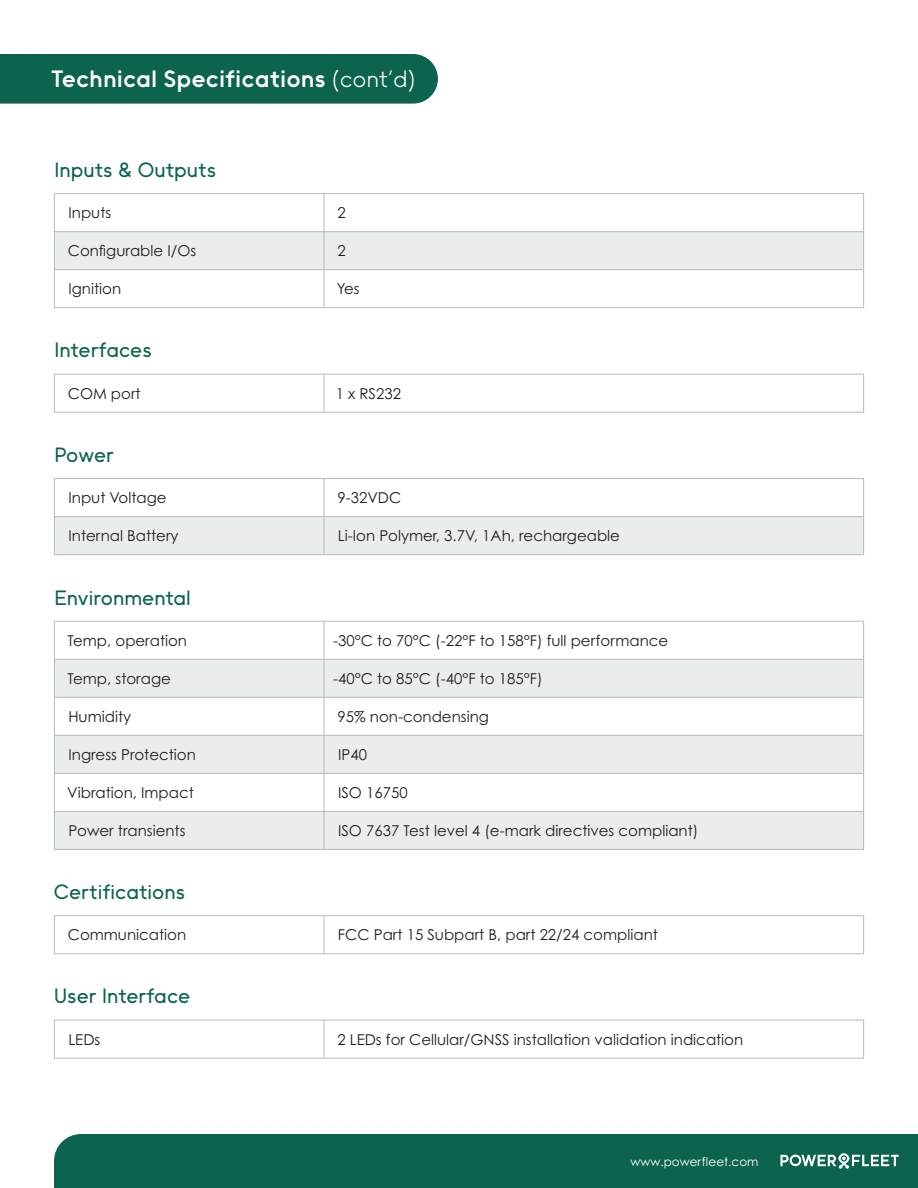
<style>
.page{position:relative;width:918px;height:1188px;background:#fff}
.page>*{position:absolute;margin:0;border:0;box-sizing:border-box;transform-origin:0 0}
.t1{font:700 24px "II Vorkurs";color:#fff}
.t2{font:500 21px "II Vorkurs";color:#0c644f}
.t3{font:15px "Century Gothic Pro";color:#231f20}
.t4{font:12px "Century Gothic Pro";color:#fff}
.s1{font-weight:300}
</style>
<div class="page">
<svg style="left:55px;top:194px;width:808px;height:113px"></svg>
<div style="left:55px;top:232px;width:808px;height:37px;background:#e9eeec"></div>
<hr style="left:54px;top:193px;width:270px;height:1px;background:#bbb9b2">
<hr style="left:54px;top:194px;width:1px;height:37px;background:#bbb9b2">
<hr style="left:324px;top:193px;width:540px;height:1px;background:#bbb9b2">
<hr style="left:324px;top:194px;width:1px;height:37px;background:#bbb9b2">
<hr style="left:863px;top:194px;width:1px;height:37px;background:#bbb9b2">
<hr style="left:54px;top:231px;width:270px;height:1px;background:#bbb9b2">
<hr style="left:54px;top:232px;width:1px;height:37px;background:#bbb9b2">
<hr style="left:324px;top:231px;width:540px;height:1px;background:#bbb9b2">
<hr style="left:324px;top:232px;width:1px;height:37px;background:#bbb9b2">
<hr style="left:863px;top:232px;width:1px;height:37px;background:#bbb9b2">
<hr style="left:54px;top:269px;width:270px;height:1px;background:#bbb9b2">
<hr style="left:54px;top:270px;width:1px;height:37px;background:#bbb9b2">
<hr style="left:324px;top:269px;width:540px;height:1px;background:#bbb9b2">
<hr style="left:324px;top:270px;width:1px;height:37px;background:#bbb9b2">
<hr style="left:863px;top:270px;width:1px;height:37px;background:#bbb9b2">
<hr style="left:54px;top:307px;width:270px;height:1px;background:#bbb9b2">
<hr style="left:324px;top:307px;width:540px;height:1px;background:#bbb9b2">
<svg style="left:55px;top:375px;width:808px;height:37px"></svg>
<hr style="left:54px;top:374px;width:270px;height:1px;background:#bbb9b2">
<hr style="left:54px;top:375px;width:1px;height:37px;background:#bbb9b2">
<hr style="left:324px;top:374px;width:540px;height:1px;background:#bbb9b2">
<hr style="left:324px;top:375px;width:1px;height:37px;background:#bbb9b2">
<hr style="left:863px;top:375px;width:1px;height:37px;background:#bbb9b2">
<hr style="left:54px;top:412px;width:270px;height:1px;background:#bbb9b2">
<hr style="left:324px;top:412px;width:540px;height:1px;background:#bbb9b2">
<svg style="left:55px;top:479px;width:808px;height:75px"></svg>
<hr style="left:54px;top:478px;width:270px;height:1px;background:#bbb9b2">
<hr style="left:54px;top:479px;width:1px;height:37px;background:#bbb9b2">
<hr style="left:324px;top:478px;width:540px;height:1px;background:#bbb9b2">
<hr style="left:324px;top:479px;width:1px;height:37px;background:#bbb9b2">
<hr style="left:863px;top:479px;width:1px;height:37px;background:#bbb9b2">
<hr style="left:54px;top:516px;width:270px;height:1px;background:#bbb9b2">
<hr style="left:54px;top:517px;width:1px;height:37px;background:#bbb9b2">
<hr style="left:324px;top:516px;width:540px;height:1px;background:#bbb9b2">
<hr style="left:324px;top:517px;width:1px;height:37px;background:#bbb9b2">
<hr style="left:863px;top:517px;width:1px;height:37px;background:#bbb9b2">
<hr style="left:54px;top:554px;width:270px;height:1px;background:#bbb9b2">
<hr style="left:324px;top:554px;width:540px;height:1px;background:#bbb9b2">
<svg style="left:55px;top:622px;width:808px;height:37px"></svg>
<svg style="left:55px;top:660px;width:808px;height:189px;fill:#e9eeec"></svg>
<hr style="left:54px;top:621px;width:270px;height:1px;background:#bbb9b2">
<hr style="left:54px;top:622px;width:1px;height:37px;background:#bbb9b2">
<hr style="left:324px;top:621px;width:540px;height:1px;background:#bbb9b2">
<hr style="left:324px;top:622px;width:1px;height:37px;background:#bbb9b2">
<hr style="left:863px;top:622px;width:1px;height:37px;background:#bbb9b2">
<hr style="left:54px;top:659px;width:270px;height:1px;background:#bbb9b2">
<hr style="left:54px;top:660px;width:1px;height:37px;background:#bbb9b2">
<hr style="left:324px;top:659px;width:540px;height:1px;background:#bbb9b2">
<hr style="left:324px;top:660px;width:1px;height:37px;background:#bbb9b2">
<hr style="left:863px;top:660px;width:1px;height:37px;background:#bbb9b2">
<hr style="left:54px;top:697px;width:270px;height:1px;background:#bbb9b2">
<hr style="left:54px;top:698px;width:1px;height:37px;background:#bbb9b2">
<hr style="left:324px;top:697px;width:540px;height:1px;background:#bbb9b2">
<hr style="left:324px;top:698px;width:1px;height:37px;background:#bbb9b2">
<hr style="left:863px;top:698px;width:1px;height:37px;background:#bbb9b2">
<hr style="left:54px;top:735px;width:270px;height:1px;background:#bbb9b2">
<hr style="left:54px;top:736px;width:1px;height:37px;background:#bbb9b2">
<hr style="left:324px;top:735px;width:540px;height:1px;background:#bbb9b2">
<hr style="left:324px;top:736px;width:1px;height:37px;background:#bbb9b2">
<hr style="left:863px;top:736px;width:1px;height:37px;background:#bbb9b2">
<hr style="left:54px;top:773px;width:270px;height:1px;background:#bbb9b2">
<hr style="left:54px;top:774px;width:1px;height:37px;background:#bbb9b2">
<hr style="left:324px;top:773px;width:540px;height:1px;background:#bbb9b2">
<hr style="left:324px;top:774px;width:1px;height:37px;background:#bbb9b2">
<hr style="left:863px;top:774px;width:1px;height:37px;background:#bbb9b2">
<hr style="left:54px;top:811px;width:270px;height:1px;background:#bbb9b2">
<hr style="left:54px;top:812px;width:1px;height:37px;background:#bbb9b2">
<hr style="left:324px;top:811px;width:540px;height:1px;background:#bbb9b2">
<hr style="left:324px;top:812px;width:1px;height:37px;background:#bbb9b2">
<hr style="left:863px;top:812px;width:1px;height:37px;background:#bbb9b2">
<hr style="left:54px;top:849px;width:270px;height:1px;background:#bbb9b2">
<hr style="left:324px;top:849px;width:540px;height:1px;background:#bbb9b2">
<svg style="left:55px;top:916px;width:808px;height:37px"></svg>
<hr style="left:54px;top:915px;width:270px;height:1px;background:#bbb9b2">
<hr style="left:54px;top:916px;width:1px;height:37px;background:#bbb9b2">
<hr style="left:324px;top:915px;width:540px;height:1px;background:#bbb9b2">
<hr style="left:324px;top:916px;width:1px;height:37px;background:#bbb9b2">
<hr style="left:863px;top:916px;width:1px;height:37px;background:#bbb9b2">
<hr style="left:54px;top:953px;width:270px;height:1px;background:#bbb9b2">
<hr style="left:324px;top:953px;width:540px;height:1px;background:#bbb9b2">
<div style="left:0;top:54px;width:438px;height:50px;background:#0c644f"></div>
<svg style="left:55px;top:1021px;width:808px;height:37px"></svg>
<hr style="left:54px;top:1020px;width:270px;height:1px;background:#bbb9b2">
<hr style="left:54px;top:1020px;width:1px;height:38px;background:#bbb9b2">
<hr style="left:324px;top:1020px;width:540px;height:1px;background:#bbb9b2">
<hr style="left:324px;top:1020px;width:1px;height:38px;background:#bbb9b2">
<hr style="left:863px;top:1020px;width:1px;height:38px;background:#bbb9b2">
<hr style="left:54px;top:1058px;width:270px;height:1px;background:#bbb9b2">
<hr style="left:324px;top:1058px;width:540px;height:1px;background:#bbb9b2">
<div style="left:54px;top:1134px;width:864px;height:54px;background:#0c644f"></div>
<svg style="left:780px;top:1153px;width:119px;height:16px"></svg>
<h1 class="t1" style="left:52px;top:65px;width:365px">Technical Specifications <span class="s1">(cont’d)</span></h1>
<h2 class="t2" style="left:54px;top:158px;width:163px">Inputs &amp; Outputs</h2>
<p class="t3" style="left:69px;top:204px;width:44px">Inputs</p>
<p class="t3" style="left:337px;top:204px;width:10px">2</p>
<p class="t3" style="left:68px;top:242px;width:130px">Configurable I/Os</p>
<p class="t3" style="left:337px;top:242px;width:10px">2</p>
<p class="t3" style="left:69px;top:280px;width:54px">Ignition</p>
<p class="t3" style="left:337px;top:280px;width:25px">Yes</p>
<h2 class="t2" style="left:54px;top:338px;width:99px">Interfaces</h2>
<p class="t3" style="left:68px;top:384px;width:74px">COM port</p>
<p class="t3" style="left:336px;top:384px;width:67px">1 x RS232</p>
<h2 class="t2" style="left:54px;top:443px;width:61px">Power</h2>
<p class="t3" style="left:69px;top:489px;width:100px">Input Voltage</p>
<p class="t3" style="left:338px;top:489px;width:65px">9-32VDC</p>
<p class="t3" style="left:69px;top:527px;width:112px">Internal Battery</p>
<p class="t3" style="left:338px;top:527px;width:284px">Li-Ion Polymer, 3.7V, 1Ah, rechargeable</p>
<h2 class="t2" style="left:54px;top:585px;width:138px">Environmental</h2>
<p class="t3" style="left:68px;top:631px;width:121px">Temp, operation</p>
<p class="t3" style="left:333px;top:631px;width:337px">-30°C to 70°C (-22°F to 158°F) full performance</p>
<p class="t3" style="left:68px;top:669px;width:105px">Temp, storage</p>
<p class="t3" style="left:333px;top:669px;width:211px">-40°C to 85°C (-40°F to 185°F)</p>
<p class="t3" style="left:68px;top:707px;width:64px">Humidity</p>
<p class="t3" style="left:338px;top:707px;width:153px">95% non-condensing</p>
<p class="t3" style="left:68px;top:745px;width:129px">Ingress Protection</p>
<p class="t3" style="left:338px;top:745px;width:30px">IP40</p>
<p class="t3" style="left:67px;top:783px;width:128px">Vibration, Impact</p>
<p class="t3" style="left:338px;top:783px;width:71px">ISO 16750</p>
<p class="t3" style="left:68px;top:821px;width:119px">Power transients</p>
<p class="t3" style="left:338px;top:821px;width:362px">ISO 7637 Test level 4 (e-mark directives compliant)</p>
<h2 class="t2" style="left:54px;top:880px;width:133px">Certifications</h2>
<p class="t3" style="left:68px;top:926px;width:120px">Communication</p>
<p class="t3" style="left:338px;top:926px;width:321px">FCC Part 15 Subpart B, part 22/24 compliant</p>
<h2 class="t2" style="left:54px;top:984px;width:138px">User Interface</h2>
<p class="t3" style="left:68px;top:1030px;width:33px">LEDs</p>
<p class="t3" style="left:337px;top:1030px;width:407px">2 LEDs for Cellular/GNSS installation validation indication</p>
<p class="t4" style="left:631px;top:1155px;width:130px">www.powerfleet.com</p>
</div>
